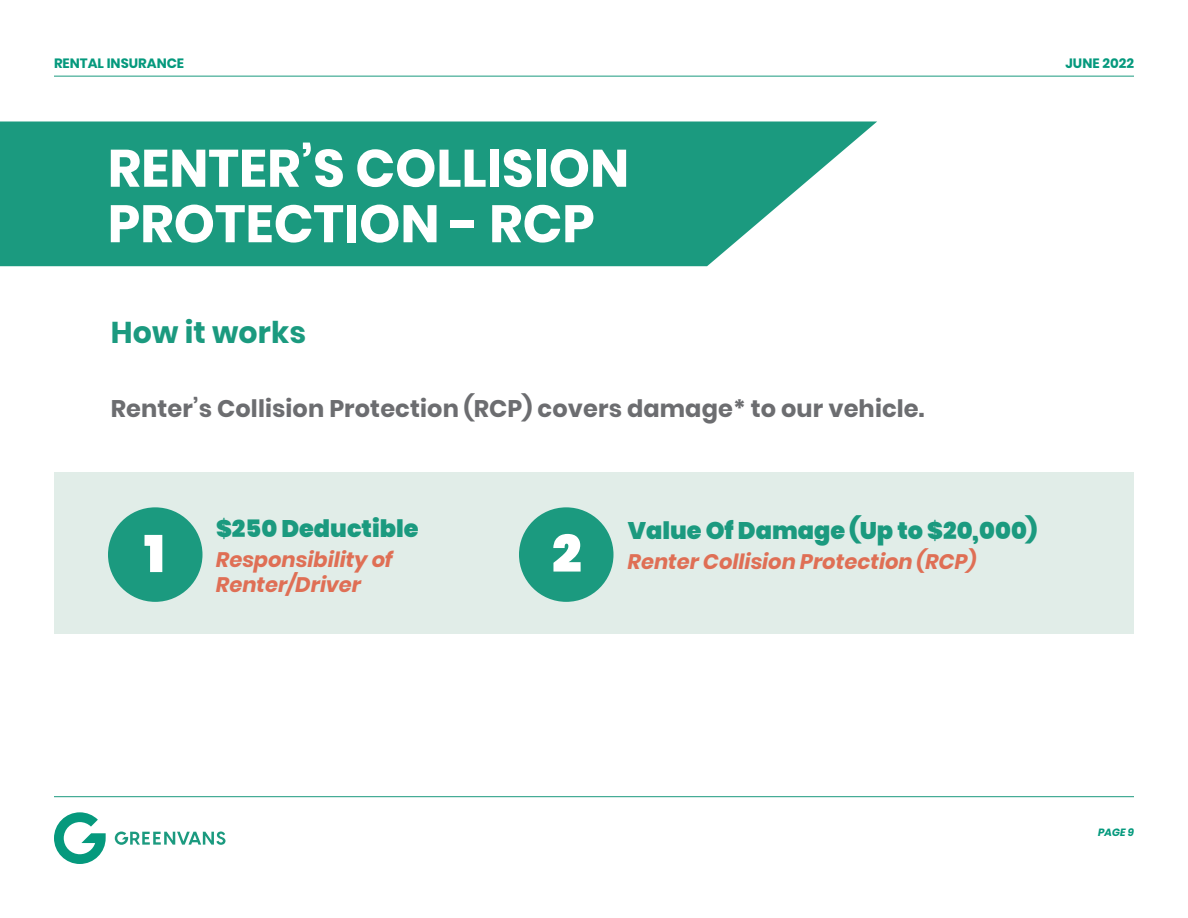
<style>
.page{position:relative;width:1188px;height:918px;background:#fff}
.page>*{position:absolute;margin:0;border:0;box-sizing:border-box;transform-origin:0 0}
.t1{font:700 52.5px/55.5px "Poppins";color:#fff}
.t2{font:900 52.5px "Poppins";color:#fff}
.t3{font:700 30px "Poppins";letter-spacing:.005em;color:#1b9a7f}
.t4{font:700 24px "Poppins";letter-spacing:.005em;color:#6c6d70}
.t5{font:900 24px "Poppins";color:#1b9a7f}
.t6{font:italic 700 21px "Poppins";color:#df6f55}
.t7{font:700 13.5px "Poppins";color:#05997d}
.t8{font:italic 700 10.5px "Poppins";color:#05997d}
</style>
<div class="page">
<hr style="left:54px;top:76px;width:1080px;height:1px;background:#1b9a7f">
<hr style="left:54px;top:796px;width:1080px;height:1px;background:#1b9a7f">
<svg style="left:54px;top:812px;width:52px;height:52px"></svg>
<svg style="left:115px;top:832px;width:110px;height:13px"></svg>
<div style="left:54px;top:472px;width:1080px;height:162px;background:#e1ede8"></div>
<div style="left:108px;top:507px;width:94px;height:95px;background:#1b9a7f;border-radius:50%"></div>
<div style="left:519px;top:507px;width:95px;height:95px;background:#1b9a7f;border-radius:50%"></div>
<svg style="left:0;top:122px;width:877px;height:144px;background:#30a38b"></svg>
<p class="t7" style="left:54px;top:56px;width:132px">RENTAL INSURANCE</p>
<p class="t7" style="left:1066px;top:56px;width:70px">JUNE 2022</p>
<p class="t1" style="left:108px;top:141px;width:523px">RENTER’S COLLISION<br>PROTECTION - RCP</p>
<p class="t3" style="left:111px;top:315px;width:197px">How it works</p>
<p class="t4" style="left:111px;top:394px;width:815px">Renter’s Collision Protection (RCP) covers damage* to our vehicle.</p>
<p class="t5" style="left:216px;top:514px;width:204px">$250 Deductible</p>
<p class="t6" style="left:216px;top:547px;width:178px">Responsibility of</p>
<p class="t6" style="left:216px;top:572px;width:147px">Renter/Driver</p>
<p class="t2" style="left:144px;top:523px;width:22px">1</p>
<p class="t2" style="left:552px;top:523px;width:31px">2</p>
<p class="t5" style="left:628px;top:516px;width:411px">Value Of Damage (Up to $20,000)</p>
<p class="t6" style="left:628px;top:549px;width:350px">Renter Collision Protection (RCP)</p>
<p class="t8" style="left:1098px;top:826px;width:37px">PAGE 9</p>
</div>
